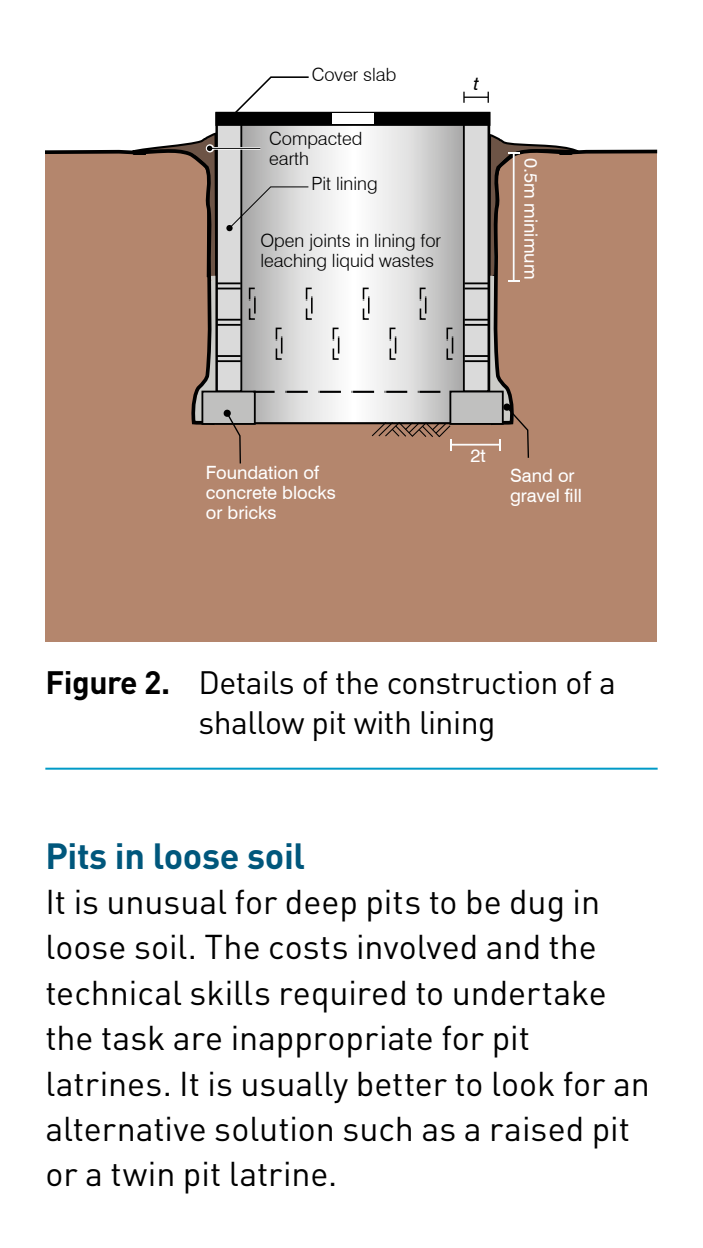
<style>
.page{position:relative;width:703px;height:1248px;background:#fff}
.page>*{position:absolute;margin:0;border:0;box-sizing:border-box;transform-origin:0 0}
.t1{font:700 36px "DINOT";letter-spacing:-.01em;color:#00577c}
.t2{font:34px/45.2px "DINOT";color:#000}
.t3{font:32px/40px "DINOT";letter-spacing:-.015em;color:#000}
.t4{font:300 18.4px/20px "Swiss 721 BT";color:#000}
.t5{font:18.4px/20px "Swiss 721 BT";color:#fff}
.t6{font:italic 18.4px "Swiss 721 BT";color:#000}
.s1{font-weight:700}
</style>
<div class="page">
<hr style="left:45px;top:767px;width:613px;height:2px;background:#009ac7">
<div style="left:45px;top:151px;width:612px;height:490px;background:#b4866d"></div>
<div style="left:216px;top:125px;width:272px;height:297px;background:#aeaeae"></div>
<svg style="left:45px;top:149px;width:85px;height:6px"></svg>
<svg style="left:581px;top:149px;width:77px;height:5px"></svg>
<div style="left:450px;top:391px;width:53px;height:33px;background:#c0c0bf"></div>
<div style="left:449px;top:390px;width:55px;height:35px;border:2px solid #000"></div>
<div style="left:446px;top:327px;width:7px;height:33px;border:2px dashed #000"></div>
<hr style="left:464px;top:96px;width:24px;height:2px;background:#000">
<svg style="left:463px;top:92px;width:2px;height:11px"></svg>
<hr style="left:451px;top:444px;width:49px;height:1px;background:#fcfcfc">
<div style="left:216px;top:113px;width:274px;height:12px;background:#000"></div>
<svg style="left:462px;top:112px;width:119px;height:346px"></svg>
<svg style="left:130px;top:76px;width:322px;height:388px"></svg>
<p class="t4" style="left:312px;top:64px;width:86px">Cover slab</p>
<p class="t4" style="left:269px;top:128px;width:95px">Compacted earth</p>
<p class="t4" style="left:311px;top:174px;width:68px">Pit lining</p>
<p class="t4" style="left:260px;top:230px;width:182px">Open joints in lining for leaching liquid wastes</p>
<p class="t6" style="left:474px;top:72px;width:6px">t</p>
<p class="t5" style="left:541px;top:157px;width:123px;rotate:90deg">0.5m minimum</p>
<p class="t5" style="left:206px;top:462px;width:132px">Foundation of concrete blocks or bricks</p>
<p class="t5" style="left:471px;top:445px;width:17px">2t</p>
<p class="t5" style="left:510px;top:465px;width:73px">Sand or gravel fill</p>
<p class="t3" style="left:198px;top:661px;width:419px;text-indent:-153px"><span class="s1">Figure 2.</span> Details of the construction of a shallow pit with lining</p>
<p class="t1" style="left:45px;top:831px;width:261px">Pits in loose soil</p>
<p class="t2" style="left:45px;top:878px;width:606px">It is unusual for deep pits to be dug in loose soil. The costs involved and the technical skills required to undertake the task are inappropriate for pit latrines. It is usually better to look for an alternative solution such as a raised pit or a twin pit latrine.</p>
</div>
